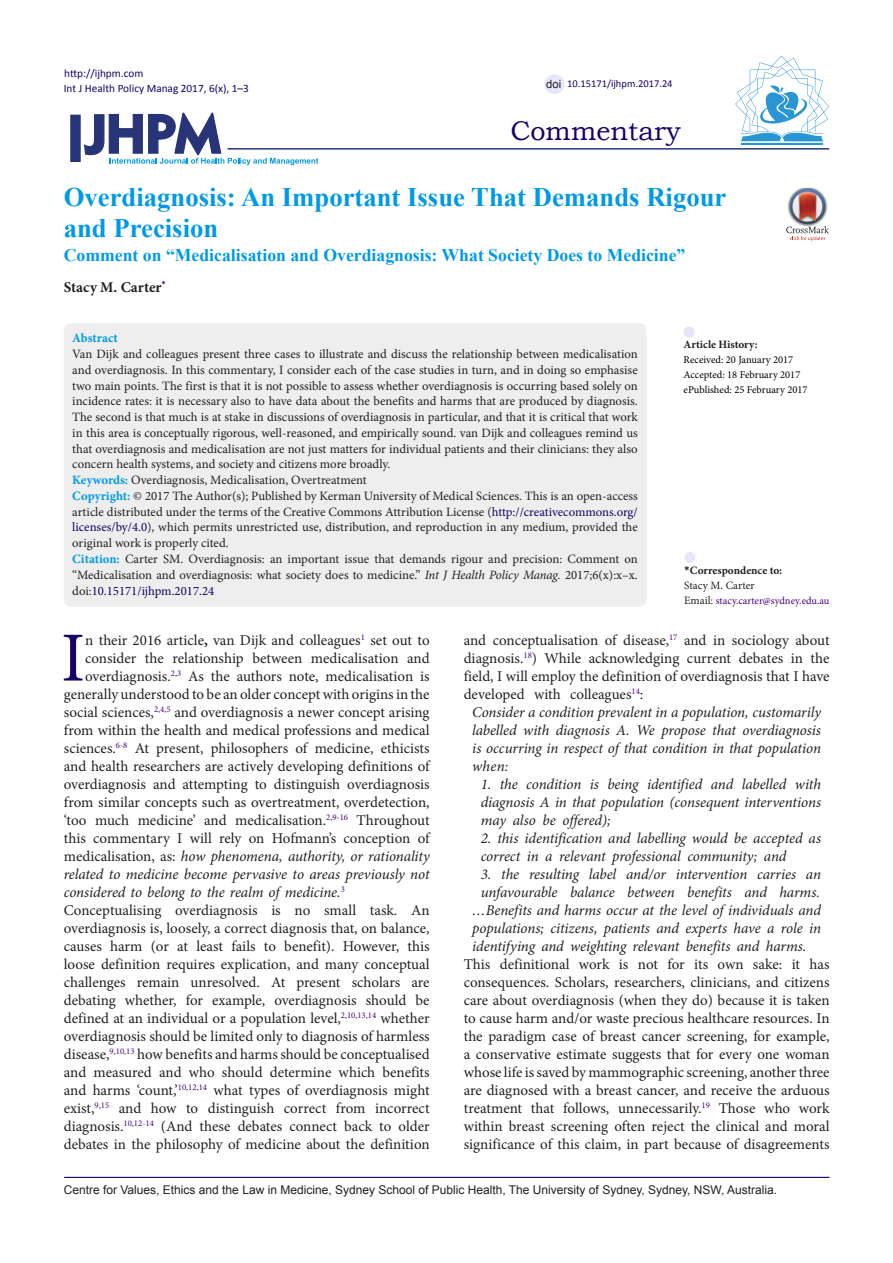
<style>
.page{position:relative;width:893px;height:1263px;background:#fff}
.page>*{position:absolute;margin:0;border:0;box-sizing:border-box;transform-origin:0 0}
.t1{font:70.35px "Minion Pro";color:#190066}
.t2{font:27px "Bookman Old Style";color:#190066}
.Default{font:700 26.7px/31.5px "Times New Roman";color:#0099e5}
.Default-2{font:700 17.7px "Times New Roman";color:#0099e5}
.t3{font:15px/18px "Minion Pro";color:#231f20;text-align:justify}
.List_Paragraph{font:italic 15px/18px "Minion Pro";letter-spacing:-.01em;color:#231f20;text-align:justify}
.Default-3{font:700 15px "Minion Pro";color:#231f20}
.t4{font:12.75px/15.8px "Minion Pro";color:#231f20;text-align:justify}
.Default-4{font:700 12.75px "Minion Pro";color:#0099e5}
.t5{font:12px "Arial";color:#231f20}
.t6{font:11.25px "Calibri";color:#190066}
.t7{font:700 11.25px "Minion Pro";color:#231f20}
.t8{font:11.25px "Minion Pro";color:#231f20}
.t9{font:11.25px "Arial";color:#231f20}
.t10{font:10.5px "Minion Pro";color:#000}
.t11{font:10.5px "Minion Pro";color:#4b0082}
.t12{font:10.5px "Calibri";color:#190066}
.s1{font-weight:700;color:#0099e5}
.s2{color:#190066}
.s3{font-style:italic}
.s4{font-family:"Calibri"}
.s5{font-size:11.25px;color:#231f20}
.s6{font-weight:700}
.s7{font-style:normal}
</style>
<div class="page">
<svg style="left:84px;top:112px;width:234px;height:53px"></svg>
<div style="left:70px;top:115px;width:11px;height:47px;background:#273578;border:1px solid #273578"></div>
<hr style="left:227px;top:148px;width:602px;height:2px;background:#273578">
<div style="left:64px;top:323px;width:583px;height:284px;background:#eee;border-radius:8px"></div>
<div style="left:684px;top:552px;width:11px;height:11px;background:#e6e6fa;border-radius:50%"></div>
<div style="left:684px;top:327px;width:11px;height:11px;background:#e6e6fa;border-radius:50%"></div>
<hr style="left:64px;top:1177px;width:765px;height:1px;background:#190066">
<hr style="left:741px;top:143px;width:82px;height:2px;background:#2995d2">
<svg style="left:735px;top:56px;width:94px;height:85px"></svg>
<div style="left:544px;top:74px;width:21px;height:20px;background:#e6e6fa;border-radius:50%"></div>
<img style="left:798px;top:188px;width:18px;height:1px">
<svg style="left:786px;top:189px;width:43px;height:52px"></svg>
<p class="t6" style="left:64px;top:66px;width:81px">http://ijhpm.com</p>
<p class="t6" style="left:64px;top:81px;width:187px">Int J Health Policy Manag 2017, 6(x), 1–3</p>
<p class="t9" style="left:546px;top:76px;width:17px">doi</p>
<p class="t12" style="left:567px;top:77px;width:107px">10.15171/ijhpm.2017.24</p>
<p class="t2" style="left:510px;top:113px;width:172px">Commentary</p>
<p class="Default" style="left:64px;top:180px;width:664px">Overdiagnosis: An Important Issue That Demands Rigour and Precision</p>
<p class="Default-2" style="left:64px;top:243px;width:623px">Comment on “Medicalisation and Overdiagnosis: What Society Does to Medicine”</p>
<p class="Default-3" style="left:64px;top:277px;width:104px">Stacy M. Carter<sup>*</sup></p>
<p class="Default-4" style="left:72px;top:329px;width:47px">Abstract</p>
<p class="t4" style="left:72px;top:346px;width:567px">Van Dijk and colleagues present three cases to illustrate and discuss the relationship between medicalisation and overdiagnosis. In this commentary, I consider each of the case studies in turn, and in doing so emphasise two main points. The first is that it is not possible to assess whether overdiagnosis is occurring based solely on incidence rates: it is necessary also to have data about the benefits and harms that are produced by diagnosis.<br>The second is that much is at stake in discussions of overdiagnosis in particular, and that it is critical that work in this area is conceptually rigorous, well-reasoned, and empirically sound. van Dijk and colleagues remind us that overdiagnosis and medicalisation are not just matters for individual patients and their clinicians: they also concern health systems, and society and citizens more broadly.</p>
<p class="t4" style="left:72px;top:472px;width:296px"><span class="s1">Keywords:</span> Overdiagnosis, Medicalisation, Overtreatment</p>
<p class="t4" style="left:72px;top:488px;width:567px"><span class="s1">Copyright:</span> © 2017 The Author(s); Published by Kerman University of Medical Sciences. This is an open-access article distributed under the terms of the Creative Commons Attribution License (<span class="s2">http://creativecommons.org/ licenses/by/4.0</span>), which permits unrestricted use, distribution, and reproduction in any medium, provided the original work is properly cited.</p>
<p class="t4" style="left:72px;top:551px;width:567px"><span class="s1">Citation:</span> Carter SM. Overdiagnosis: an important issue that demands rigour and precision: Comment on “Medicalisation and overdiagnosis: what society does to medicine.” <span class="s3">Int J Health Policy Manag.</span> 2017;6(x):x–x. doi:<span class="s2">10.15171/ijhpm.2017.24</span></p>
<p class="t7" style="left:684px;top:337px;width:76px">Article History:</p>
<p class="t10" style="left:684px;top:353px;width:111px">Received: 20 January 2017</p>
<p class="t10" style="left:684px;top:368px;width:118px">Accepted: 18 February 2017</p>
<p class="t10" style="left:684px;top:383px;width:125px">ePublished: 25 February 2017</p>
<p class="t7" style="left:684px;top:563px;width:99px"><span class="s4">*</span>Correspondence to:</p>
<p class="t8" style="left:684px;top:578px;width:72px">Stacy M. Carter</p>
<p class="t11" style="left:684px;top:594px;width:147px"><span class="s5">Email:</span> stacy.carter@sydney.edu.au</p>
<p class="t1" style="left:61px;top:611px;width:26px">I</p>
<p class="t3" style="left:85px;top:631px;width:346px">n their 2016 article<span class="s6">,</span> van Dijk and colleagues<sup>1</sup> set out to</p>
<p class="t3" style="left:85px;top:649px;width:346px">consider the relationship between medicalisation and</p>
<p class="t3" style="left:85px;top:667px;width:346px">overdiagnosis.<sup>2</sup><sup>,</sup><sup>3</sup> As the authors note, medicalisation is</p>
<p class="t3" style="left:64px;top:685px;width:367px">generally understood to be an older concept with origins in the</p>
<p class="t3" style="left:64px;top:703px;width:367px">social sciences,<sup>2</sup><sup>,</sup><sup>4</sup><sup>,</sup><sup>5</sup> and overdiagnosis a newer concept arising</p>
<p class="t3" style="left:64px;top:721px;width:367px">from within the health and medical professions and medical</p>
<p class="t3" style="left:64px;top:739px;width:367px">sciences.<sup>6</sup><sup>-</sup><sup>8</sup> At present, philosophers of medicine, ethicists</p>
<p class="t3" style="left:64px;top:757px;width:367px">and health researchers are actively developing definitions of</p>
<p class="t3" style="left:64px;top:775px;width:367px">overdiagnosis and attempting to distinguish overdiagnosis</p>
<p class="t3" style="left:64px;top:793px;width:367px">from similar concepts such as overtreatment, overdetection,</p>
<p class="t3" style="left:64px;top:811px;width:367px">‘too much medicine’ and medicalisation.<sup>2</sup><sup>,</sup><sup>9</sup><sup>-</sup><sup>16</sup> Throughout</p>
<p class="t3" style="left:64px;top:829px;width:367px">this commentary I will rely on Hofmann’s conception of</p>
<p class="List_Paragraph" style="left:64px;top:847px;width:367px"><span class="s7">medicalisation, as:</span> how phenomena, authority, or rationality</p>
<p class="List_Paragraph" style="left:64px;top:865px;width:367px">related to medicine become pervasive to areas previously not</p>
<p class="List_Paragraph" style="left:64px;top:883px;width:283px">considered to belong to the realm of medicine.<sup>3</sup></p>
<p class="t3" style="left:64px;top:901px;width:367px">Conceptualising overdiagnosis is no small task. An overdiagnosis is, loosely, a correct diagnosis that, on balance, causes harm (or at least fails to benefit). However, this loose definition requires explication, and many conceptual challenges remain unresolved. At present scholars are debating whether, for example, overdiagnosis should be defined at an individual or a population level,<sup>2</sup><sup>,</sup><sup>10</sup><sup>,</sup><sup>13</sup><sup>,</sup><sup>14</sup> whether overdiagnosis should be limited only to diagnosis of harmless disease,<sup>9</sup><sup>,</sup><sup>10</sup><sup>,</sup><sup>13</sup> how benefits and harms should be conceptualised and measured and who should determine which benefits and harms ‘count,’<sup>10</sup><sup>,</sup><sup>12</sup><sup>,</sup><sup>14</sup> what types of overdiagnosis might exist,<sup>9</sup><sup>,</sup><sup>15</sup> and how to distinguish correct from incorrect diagnosis.<sup>10</sup><sup>,</sup><sup>12</sup><sup>-</sup><sup>14</sup> (And these debates connect back to older debates in the philosophy of medicine about the definition</p>
<p class="t3" style="left:464px;top:631px;width:367px">and conceptualisation of disease,<sup>17</sup> and in sociology about diagnosis.<sup>18</sup>) While acknowledging current debates in the field, I will employ the definition of overdiagnosis that I have developed with colleagues<sup>14</sup>:</p>
<p class="List_Paragraph" style="left:472px;top:703px;width:350px">Consider a condition prevalent in a population, customarily labelled with diagnosis A. We propose that overdiagnosis is occurring in respect of that condition in that population when:</p>
<p class="List_Paragraph" style="left:481px;top:775px;width:342px">1. the condition is being identified and labelled with diagnosis A in that population (consequent interventions may also be offered);</p>
<p class="List_Paragraph" style="left:481px;top:829px;width:342px">2. this identification and labelling would be accepted as correct in a relevant professional community; and</p>
<p class="List_Paragraph" style="left:481px;top:865px;width:342px">3. the resulting label and/or intervention carries an unfavourable balance between benefits and harms.</p>
<p class="List_Paragraph" style="left:472px;top:901px;width:350px">…Benefits and harms occur at the level of individuals and populations; citizens, patients and experts have a role in identifying and weighting relevant benefits and harms.</p>
<p class="t3" style="left:464px;top:955px;width:367px">This definitional work is not for its own sake: it has consequences. Scholars, researchers, clinicians, and citizens care about overdiagnosis (when they do) because it is taken to cause harm and/or waste precious healthcare resources. In the paradigm case of breast cancer screening, for example, a conservative estimate suggests that for every one woman whose life is saved by mammographic screening, another three are diagnosed with a breast cancer, and receive the arduous treatment that follows, unnecessarily.<sup>19</sup> Those who work within breast screening often reject the clinical and moral significance of this claim, in part because of disagreements</p>
<p class="t5" style="left:64px;top:1182px;width:715px">Centre for Values, Ethics and the Law in Medicine, Sydney School of Public Health, The University of Sydney, Sydney, NSW, Australia.</p>
</div>
